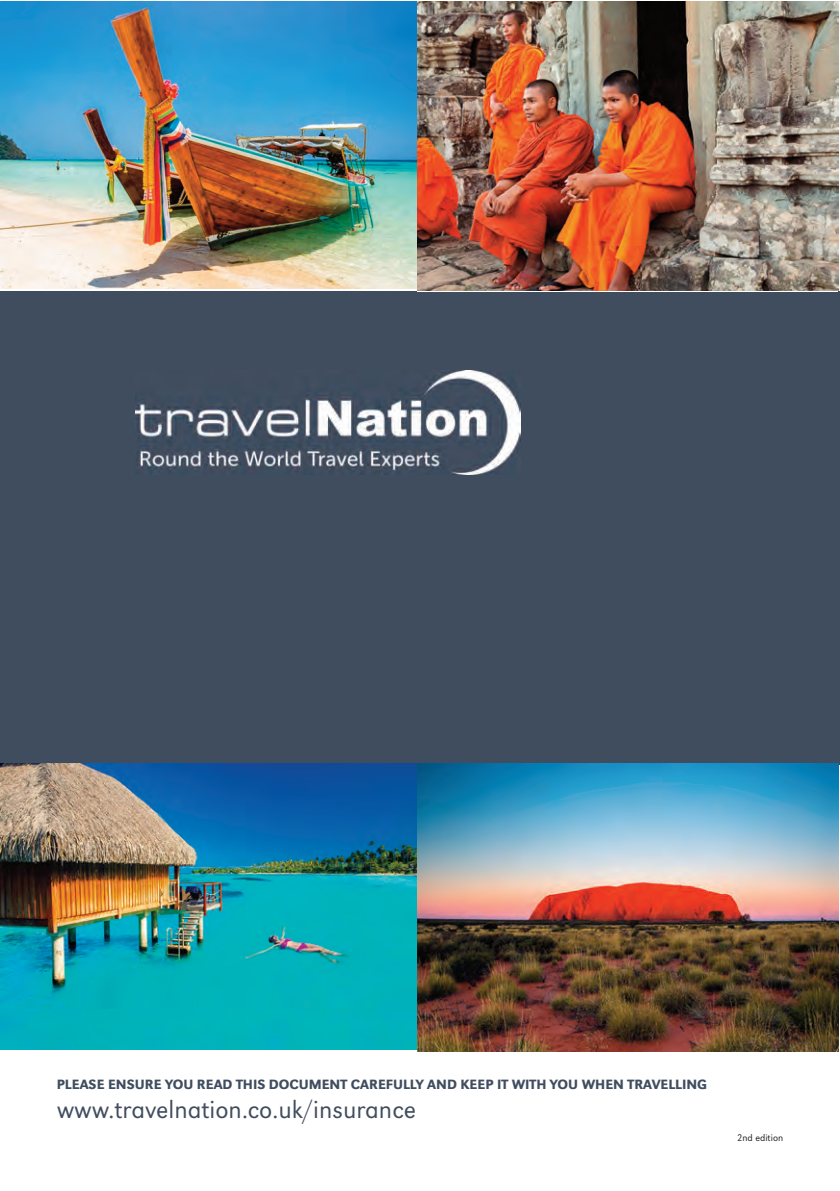
<style>
.page{position:relative;width:840px;height:1191px;background:#fff}
.page>*{position:absolute;margin:0;border:0;box-sizing:border-box;transform-origin:0 0}
.t1{font:300 26px "URW Grotesk T";color:#404d5f}
.t2{font:500 14px "URW Grotesk T";color:#404d5f}
.t3{font:300 10px "URW Grotesk T";color:#231f20}
</style>
<div class="page">
<div style="left:0;top:291px;width:839px;height:473px;background:#404d5f"></div>
<img style="left:0;top:763px;width:417px;height:286px">
<img style="left:417px;top:763px;width:420px;height:288px">
<img style="left:0;top:1px;width:417px;height:288px">
<img style="left:417px;top:1px;width:420px;height:290px">
<img style="left:135px;top:370px;width:385px;height:104px">
<p class="t2" style="left:57px;top:1076px;width:651px">PLEASE ENSURE YOU READ THIS DOCUMENT CAREFULLY AND KEEP IT WITH YOU WHEN TRAVELLING</p>
<h1 class="t1" style="left:57px;top:1093px;width:360px">www.travelnation.co.uk/insurance</h1>
<p class="t3" style="left:736px;top:1131px;width:48px">2nd edition</p>
</div>
